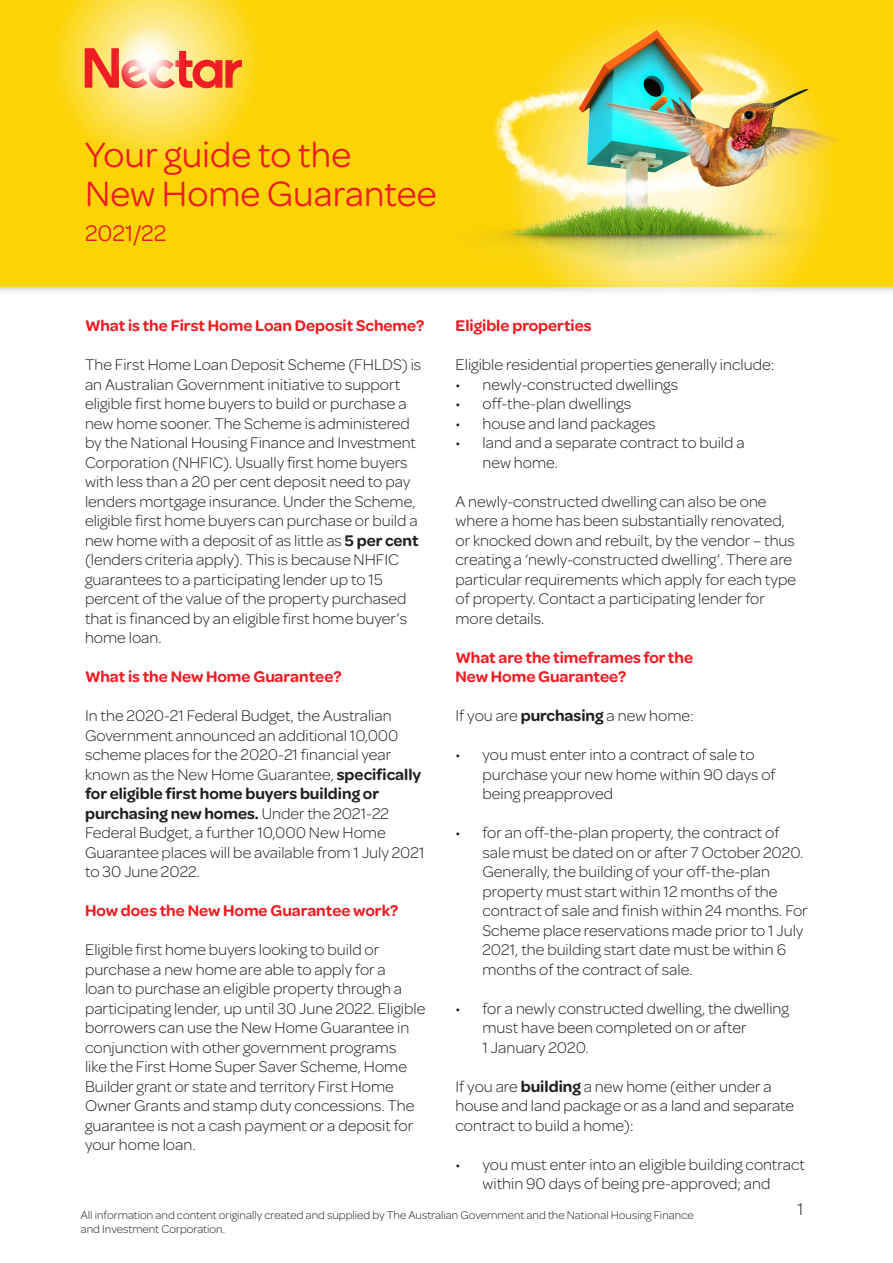
<style>
.page{position:relative;width:893px;height:1263px;background:#fff}
.page>*{position:absolute;margin:0;border:0;box-sizing:border-box;transform-origin:0 0}
.t1{font:37.5px/39px "Omnes";color:#ee1d23}
.t2{font:24px "Omnes";color:#ee1d23}
.t3{font:300 18px "Omnes";color:#231f20}
.t4{font:300 16.5px/19.5px "Omnes";color:#231f20}
.t5{font:600 16.5px/19.5px "Omnes";color:#ee1d23}
.t6{font:300 12px/14.4px "Omnes";color:#231f20}
.s1{font-weight:600}
</style>
<div class="page">
<div style="left:0;top:0;width:893px;height:296px;background:#231f20;opacity:.3"></div>
<div style="left:0;top:0;width:893px;height:287px;background:#fcd406"></div>
<svg style="left:57px;top:0;width:199px;height:162px"></svg>
<svg style="left:497px;top:1px;width:348px;height:351px"></svg>
<img style="left:493px;top:1px;width:352px;height:280px">
<svg style="left:113px;top:24px;width:71px;height:71px;background:#fad0ad"></svg>
<p class="t1" style="left:85px;top:133px;width:353px">Your guide to the<br>New Home Guarantee</p>
<p class="t2" style="left:85px;top:217px;width:83px">2021/22</p>
<p class="t5" style="left:85px;top:315px;width:341px">What is the First Home Loan Deposit Scheme?</p>
<p class="t4" style="left:85px;top:354px;width:338px">The First Home Loan Deposit Scheme (FHLDS) is</p>
<p class="t4" style="left:85px;top:374px;width:317px">an Australian Government initiative to support</p>
<p class="t4" style="left:85px;top:393px;width:323px">eligible first home buyers to build or purchase a</p>
<p class="t4" style="left:85px;top:413px;width:326px">new home sooner. The Scheme is administered</p>
<p class="t4" style="left:85px;top:432px;width:332px">by the National Housing Finance and Investment</p>
<p class="t4" style="left:85px;top:452px;width:335px">Corporation (NHFIC). Usually first home buyers with less than a 20 per cent deposit need to pay lenders mortgage insurance. Under the Scheme, eligible first home buyers can purchase or build a new home with a deposit of as little as <span class="s1">5 per cent </span>(lenders criteria apply). This is because NHFIC guarantees to a participating lender up to 15 percent of the value of the property purchased that is financed by an eligible first home buyer’s home loan.</p>
<p class="t5" style="left:85px;top:666px;width:258px">What is the New Home Guarantee?</p>
<p class="t4" style="left:85px;top:705px;width:308px">In the 2020-21 Federal Budget, the Australian</p>
<p class="t4" style="left:85px;top:725px;width:315px">Government announced an additional 10,000</p>
<p class="t4" style="left:85px;top:744px;width:341px">scheme places for the 2020-21 financial year known as the New Home Guarantee, <span class="s1">specifically for eligible first home buyers building or purchasing new homes.</span> Under the 2021-22<br>Federal Budget, a further 10,000 New Home Guarantee places will be available from 1 July 2021 to 30 June 2022.</p>
<p class="t5" style="left:85px;top:900px;width:315px">How does the New Home Guarantee work?</p>
<p class="t4" style="left:85px;top:939px;width:342px">Eligible first home buyers looking to build or purchase a new home are able to apply for a<br>loan to purchase an eligible property through a participating lender, up until 30 June 2022. Eligible borrowers can use the New Home Guarantee in conjunction with other government programs<br>like the First Home Super Saver Scheme, Home Builder grant or state and territory First Home Owner Grants and stamp duty concessions. The guarantee is not a cash payment or a deposit for your home loan.</p>
<p class="t5" style="left:455px;top:315px;width:138px">Eligible properties</p>
<p class="t4" style="left:455px;top:354px;width:320px">Eligible residential properties generally include:</p>
<p class="t4" style="left:455px;top:374px;width:224px">• newly-constructed dwellings</p>
<p class="t4" style="left:455px;top:393px;width:177px">• off-the-plan dwellings</p>
<p class="t4" style="left:455px;top:413px;width:201px">• house and land packages</p>
<p class="t4" style="left:482px;top:432px;width:264px;text-indent:-27px">• land and a separate contract to build a new home.</p>
<p class="t4" style="left:455px;top:491px;width:342px">A newly-constructed dwelling can also be one where a home has been substantially renovated, or knocked down and rebuilt, by the vendor – thus creating a ‘newly-constructed dwelling’. There are particular requirements which apply for each type of property. Contact a participating lender for more details.</p>
<p class="t5" style="left:455px;top:646px;width:239px">What are the timeframes for the<br>New Home Guarantee?</p>
<p class="t4" style="left:455px;top:705px;width:240px">If you are <span class="s1">purchasing</span> a new home:</p>
<p class="t4" style="left:482px;top:744px;width:295px;text-indent:-27px">• you must enter into a contract of sale to purchase your new home within 90 days of being preapproved</p>
<p class="t4" style="left:482px;top:822px;width:327px;text-indent:-27px">• for an off-the-plan property, the contract of sale must be dated on or after 7 October 2020.<br>Generally, the building of your off-the-plan property must start within 12 months of the contract of sale and finish within 24 months. For Scheme place reservations made prior to 1 July 2021, the building start date must be within 6 months of the contract of sale.</p>
<p class="t4" style="left:482px;top:998px;width:308px;text-indent:-27px">• for a newly constructed dwelling, the dwelling must have been completed on or after<br>1 January 2020.</p>
<p class="t4" style="left:455px;top:1076px;width:318px">If you are <span class="s1">building</span> a new home (either under a</p>
<p class="t4" style="left:455px;top:1095px;width:340px">house and land package or as a land and separate</p>
<p class="t4" style="left:455px;top:1115px;width:180px">contract to build a home):</p>
<p class="t4" style="left:455px;top:1154px;width:351px;text-align:center">• you must enter into an eligible building contract within 90 days of being pre-approved; and</p>
<p class="t6" style="left:81px;top:1207px;width:614px">All information and content originally created and supplied by The Australian Government and the National Housing Finance and Investment Corporation.</p>
<p class="t3" style="left:797px;top:1197px;width:8px">1</p>
</div>
